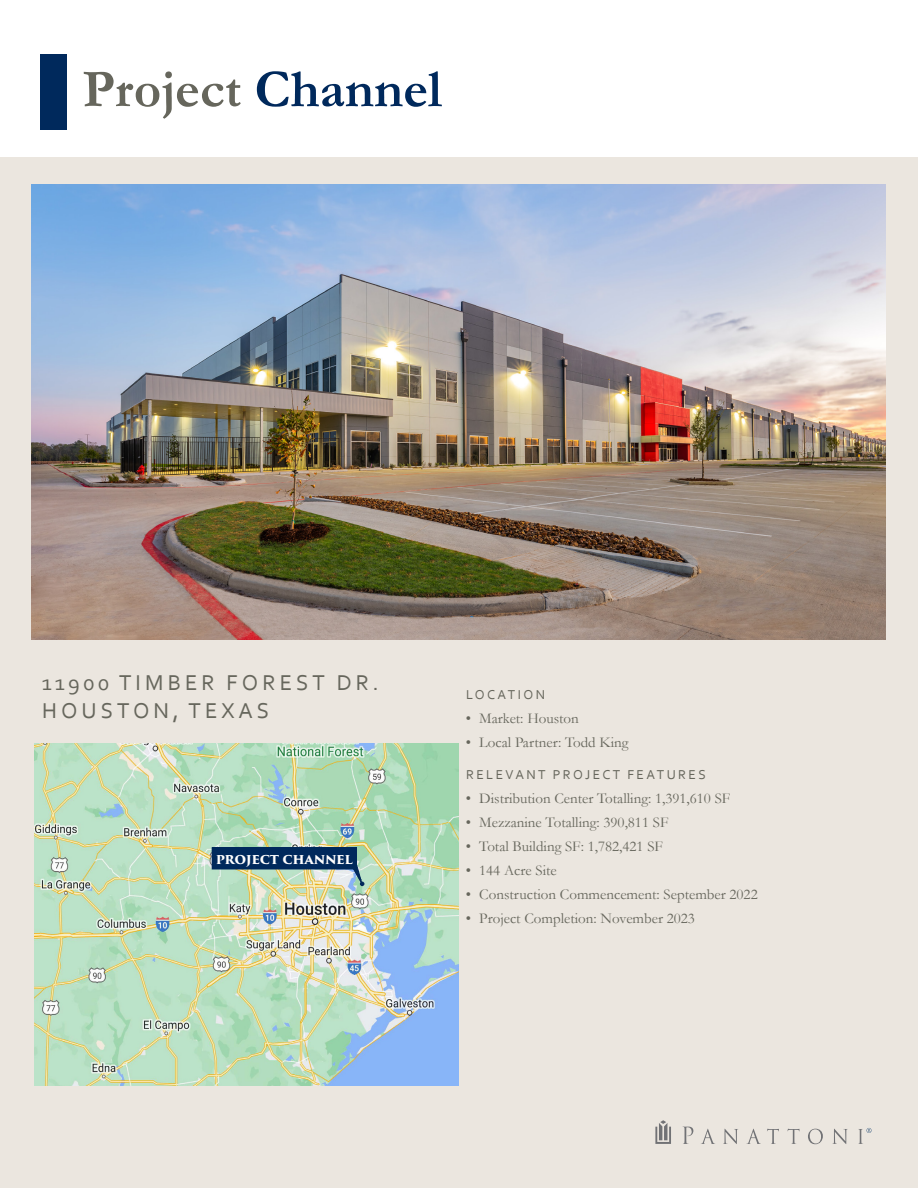
<style>
.page{position:relative;width:918px;height:1188px;background:#fff}
.page>*{position:absolute;margin:0;border:0;box-sizing:border-box;transform-origin:0 0}
.t1{font:700 54px "Garamond";color:#66665c}
.t2{font:22.5px "Corbel";letter-spacing:.18em;color:#66665c}
.t3{font:15px "Garamond";color:#66665c}
.t4{font:700 13.8px "Trajan Pro 3";letter-spacing:-.03em;color:#fff}
.t5{font:13.5px "Corbel";letter-spacing:.18em;color:#66665c}
.s1{color:#00295c}
</style>
<div class="page">
<div style="left:0;top:158px;width:918px;height:1030px;background:#ebe6df"></div>
<div style="left:40px;top:54px;width:28px;height:76px;background:#00295c"></div>
<img style="left:32px;top:184px;width:854px;height:455px">
<svg style="left:683px;top:1127px;width:10px;height:17px"></svg>
<svg style="left:701px;top:1129px;width:14px;height:15px"></svg>
<svg style="left:723px;top:1129px;width:15px;height:15px"></svg>
<svg style="left:746px;top:1129px;width:15px;height:15px"></svg>
<svg style="left:767px;top:1129px;width:12px;height:15px"></svg>
<svg style="left:787px;top:1129px;width:12px;height:15px"></svg>
<svg style="left:808px;top:1129px;width:15px;height:15px"></svg>
<svg style="left:832px;top:1129px;width:16px;height:15px"></svg>
<svg style="left:655px;top:1120px;width:16px;height:24px"></svg>
<svg style="left:858px;top:1128px;width:13px;height:16px"></svg>
<img style="left:34px;top:743px;width:425px;height:343px">
<svg style="left:346px;top:856px;width:18px;height:30px"></svg>
<div style="left:212px;top:848px;width:144px;height:21px;background:#00295c"></div>
<div style="left:212px;top:847px;width:145px;height:22px;border:1px solid #00295c"></div>
<p class="t1" style="left:83px;top:53px;width:361px">Project <span class="s1">Channel</span></p>
<p class="t2" style="left:42px;top:668px;width:338px">11900 TIMBER FOREST DR.</p>
<p class="t2" style="left:42px;top:697px;width:229px">HOUSTON, TEXAS</p>
<p class="t4" style="left:216px;top:848px;width:139px">PROJECT CHANNEL</p>
<p class="t5" style="left:466px;top:686px;width:81px">LOCATION</p>
<p class="t3" style="left:466px;top:708px;width:115px">• Market: Houston</p>
<p class="t3" style="left:466px;top:732px;width:164px">• Local Partner: Todd King</p>
<p class="t5" style="left:466px;top:766px;width:241px">RELEVANT PROJECT FEATURES</p>
<p class="t3" style="left:466px;top:788px;width:266px">• Distribution Center Totalling: 1,391,610 SF</p>
<p class="t3" style="left:466px;top:812px;width:204px">• Mezzanine Totalling: 390,811 SF</p>
<p class="t3" style="left:466px;top:836px;width:199px">• Total Building SF: 1,782,421 SF</p>
<p class="t3" style="left:466px;top:860px;width:93px">• 144 Acre Site</p>
<p class="t3" style="left:466px;top:884px;width:293px">• Construction Commencement: September 2022</p>
<p class="t3" style="left:466px;top:908px;width:231px">• Project Completion: November 2023</p>
</div>
